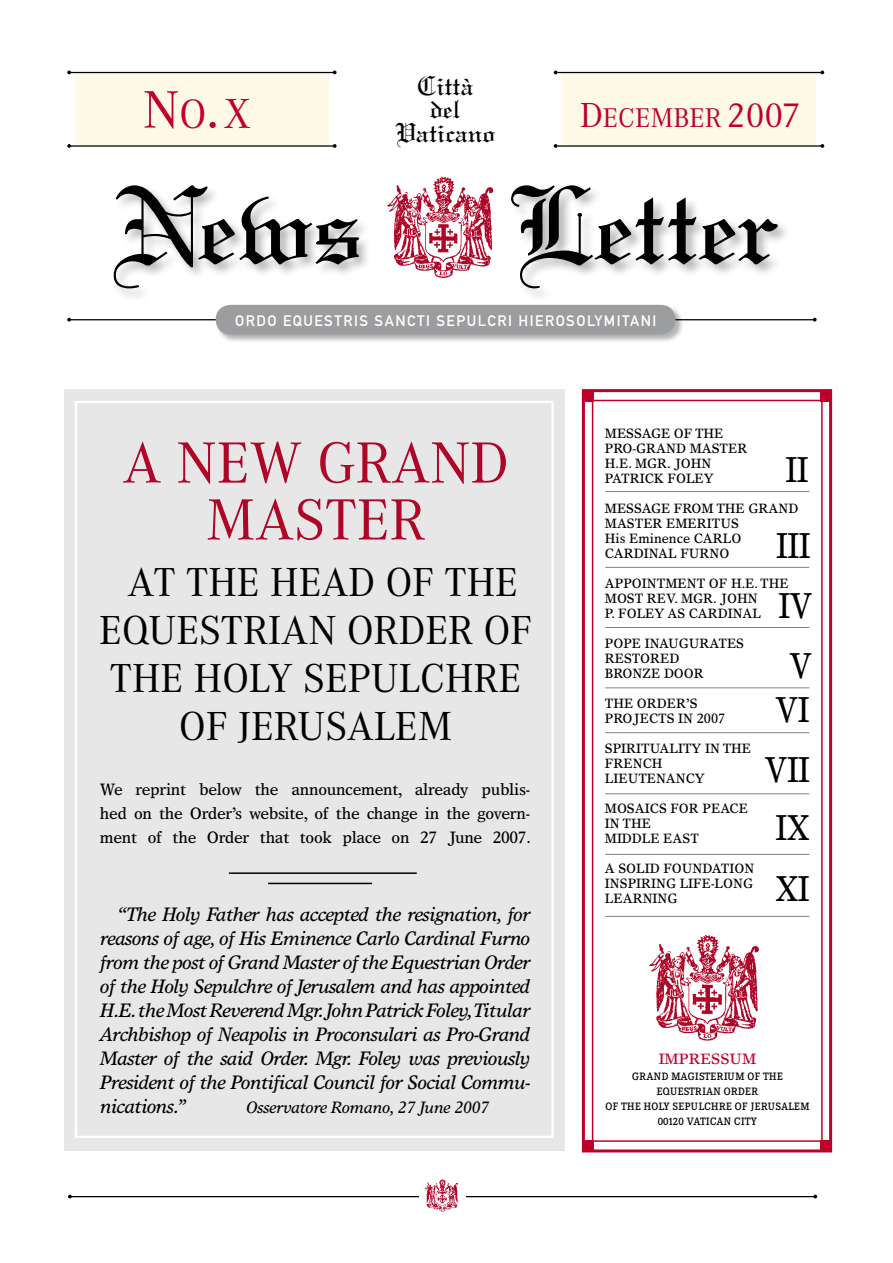
<style>
.page{position:relative;width:893px;height:1263px;background:#fff}
.page>*{position:absolute;margin:0;border:0;box-sizing:border-box;transform-origin:0 0}
.t1{font:117.15px "Linotext";color:#000}
.t2{font:60.15px/56.8px "Corporate A";color:#af0527;text-align:center}
.t3{font:54.45px "Corporate A";color:#c1002a}
.t4{font:42px "Corporate A";color:#000}
.t5{font:36px/59.8px "Times Europa";color:#000;scale:.8 1}
.t6{font:29.1px/23.5px "Linotext";color:#000;text-align:center}
.t7{font:28.05px "Corporate A";color:#c1002a}
.t8{font:italic 19.5px/24px "Times Europa";letter-spacing:-.03em;color:#000;text-align:justify}
.t9{font:16.5px/24px "Times Europa";letter-spacing:-.02em;color:#000;text-align:justify;scale:.95 1}
.t10{font:italic 16.5px "Times Europa";letter-spacing:-.015em;color:#000}
.t11{font:15px "DIN Mittelschrift Std";letter-spacing:.1em;color:#fff}
.t12{font:15px "Times Europa";color:#c1002a}
.t13{font:13.5px/15px "Times Europa";color:#000;scale:.95 1}
.t14{font:500 10.5px "Corporate EBQ";letter-spacing:.045em;color:#000;scale:.95 1}
.s1{font-size:42.45px}
.s2{font-size:43.5px}
.s3{font-size:36px}
</style>
<div class="page">
<div style="left:64px;top:389px;width:501px;height:761px;background:#e7e7e8"></div>
<hr style="left:70px;top:1196px;width:746px;height:1px;background:#000">
<div style="left:419px;top:1184px;width:47px;height:19px;background:#fff"></div>
<img style="left:424px;top:1179px;width:34px;height:33px">
<div style="left:75px;top:72px;width:253px;height:74px;background:#fffae8"></div>
<div style="left:563px;top:72px;width:253px;height:74px;background:#fffae8"></div>
<div style="left:112px;top:183px;width:781px;height:160px;background:#000;opacity:.3"></div>
<div style="left:383px;top:169px;width:125px;height:121px;background:#fff"></div>
<img style="left:387px;top:176px;width:107px;height:102px">
<hr style="left:70px;top:145px;width:264px;height:2px;background:#000">
<hr style="left:70px;top:72px;width:264px;height:1px;background:#000">
<hr style="left:557px;top:145px;width:264px;height:2px;background:#000">
<hr style="left:69px;top:319px;width:746px;height:1px;background:#000">
<hr style="left:557px;top:72px;width:264px;height:1px;background:#000">
<svg style="left:554px;top:144px;width:3px;height:4px"></svg>
<svg style="left:333px;top:144px;width:4px;height:4px"></svg>
<svg style="left:67px;top:144px;width:4px;height:4px"></svg>
<svg style="left:67px;top:318px;width:4px;height:4px"></svg>
<svg style="left:813px;top:318px;width:4px;height:4px"></svg>
<svg style="left:820px;top:144px;width:4px;height:4px"></svg>
<svg style="left:820px;top:71px;width:4px;height:3px"></svg>
<div style="left:215px;top:304px;width:475px;height:45px;background:#000;opacity:.3"></div>
<div style="left:216px;top:305px;width:459px;height:30px;background:#9c9d9f;border-radius:15px"></div>
<div style="left:75px;top:401px;width:479px;height:737px;border:2px solid #fff"></div>
<hr style="left:229px;top:872px;width:188px;height:2px;background:#000">
<hr style="left:268px;top:883px;width:104px;height:1px;background:#000">
<div style="left:592px;top:400px;width:231px;height:742px;background:#fff;border:2px solid #c1002a"></div>
<div style="left:582px;top:389px;width:250px;height:763px;border:3px solid #c1002a"></div>
<div style="left:583px;top:391px;width:11px;height:11px;background:#c1002a"></div>
<div style="left:821px;top:391px;width:10px;height:11px;background:#c1002a"></div>
<div style="left:583px;top:1140px;width:11px;height:11px;background:#c1002a"></div>
<div style="left:821px;top:1140px;width:10px;height:11px;background:#c1002a"></div>
<img style="left:649px;top:935px;width:110px;height:106px">
<hr style="left:605px;top:491px;width:204px;height:1px;background:#000">
<hr style="left:605px;top:627px;width:204px;height:1px;background:#000">
<hr style="left:605px;top:687px;width:204px;height:1px;background:#000">
<hr style="left:605px;top:732px;width:204px;height:1px;background:#000">
<hr style="left:605px;top:793px;width:204px;height:1px;background:#000">
<hr style="left:605px;top:854px;width:204px;height:1px;background:#000">
<hr style="left:605px;top:916px;width:204px;height:1px;background:#000">
<hr style="left:605px;top:567px;width:204px;height:1px;background:#000">
<h3 class="t6" style="left:395px;top:73px;width:102px">Città<br>del<br>Vaticano</h3>
<h3 class="t3" style="left:143px;top:80px;width:109px">N<span class="s1">O</span>.<span class="s2">X</span></h3>
<h3 class="t7" style="left:580px;top:102px;width:222px"><span class="s3">D</span>ECEMBER <span class="s3">2007</span></h3>
<h1 class="t1" style="left:112px;top:156px;width:253px">News</h1>
<h1 class="t1" style="left:510px;top:156px;width:272px">Letter</h1>
<p class="t11" style="left:235px;top:312px;width:423px">ORDO EQUESTRIS SANCTI SEPULCRI HIEROSOLYMITANI</p>
<h2 class="t2" style="left:123px;top:436px;width:388px">A NEW GRAND<br>MASTER</h2>
<h3 class="t4" style="left:128px;top:559px;width:380px">AT THE HEAD OF THE</h3>
<h3 class="t4" style="left:99px;top:607px;width:434px">E QUE STRIAN ORDER OF</h3>
<h3 class="t4" style="left:110px;top:655px;width:387px">THE HOLY SEPULCHRE</h3>
<h3 class="t4" style="left:179px;top:703px;width:245px">O F JERUSALEM</h3>
<p class="t9" style="left:100px;top:777px;width:455px">We reprint below the announcement, already publis&shy;hed on the Order’s website, of the change in the govern&shy;ment of the Order that took place on 27 June 2007.</p>
<p class="t8" style="left:100px;top:902px;width:432px;text-indent:17px">“The Holy Father has accepted the resignation, for reasons of age, of His Eminence Carlo Cardinal Furno from the post of Grand Master of the Equestrian Order of the Holy Sepulchre of Jerusalem and has appointed H.E. the Most Reverend Mgr. John Patrick Foley, Titular Archbishop of Neapolis in Proconsulari as Pro-Grand Master of the said Order. Mgr. Foley was previously President of the Pontifical Council for Social Commu&shy;nications.”</p>
<p class="t10" style="left:246px;top:1097px;width:244px">Osservatore Romano, 27 June 2007</p>
<p class="t13" style="left:605px;top:425px;width:151px">MESSAGE OF THE<br>PRO-GRAND MASTER<br>H.E. MGR. JOHN<br>PATRICK FOLEY</p>
<p class="t13" style="left:605px;top:500px;width:205px">MESSAGE FROM THE GRAND<br>MASTER EMERITUS<br>His Eminence CARLO<br>CARDINAL FURNO</p>
<p class="t13" style="left:605px;top:575px;width:195px">APPOINTMENT OF H.E. THE<br>MOST REV. MGR. JOHN<br>P. FOLEY AS CARDINAL</p>
<p class="t13" style="left:605px;top:635px;width:148px">POPE INAUGURATES<br>RESTORED<br>BRONZE DOOR</p>
<p class="t13" style="left:605px;top:695px;width:56px">The Order</p>
<p class="t13" style="left:686px;top:695px;width:11px">’s</p>
<p class="t13" style="left:605px;top:710px;width:20px">Projects</p>
<p class="t13" style="left:678px;top:710px;width:51px">in 2007</p>
<p class="t13" style="left:605px;top:740px;width:18px">Spirituality</p>
<p class="t13" style="left:705px;top:740px;width:30px">in the</p>
<p class="t13" style="left:605px;top:755px;width:21px">French<br>Lieutenancy</p>
<p class="t13" style="left:605px;top:800px;width:152px">MOSAICS FOR PEACE<br>IN THE<br>MIDDLE EAST</p>
<p class="t13" style="left:605px;top:860px;width:32px">A Solid</p>
<p class="t13" style="left:663px;top:860px;width:20px">Foundation</p>
<p class="t13" style="left:605px;top:875px;width:15px">Inspiring</p>
<p class="t13" style="left:680px;top:875px;width:17px">Life-</p>
<p class="t13" style="left:715px;top:875px;width:21px">Long</p>
<p class="t13" style="left:605px;top:890px;width:20px">Learning</p>
<h3 class="t5" style="left:786px;top:439px;width:29px">II</h3>
<h3 class="t5" style="left:777px;top:515px;width:43px">III</h3>
<h3 class="t5" style="left:779px;top:575px;width:43px">IV</h3>
<h3 class="t5" style="left:789px;top:635px;width:30px">V</h3>
<h3 class="t5" style="left:765px;top:679px;width:57px">VI<br>VII</h3>
<h3 class="t5" style="left:776px;top:797px;width:43px;line-height:61.1px">IX<br>XI</h3>
<p class="t12" style="left:659px;top:1050px;width:99px">IMPRESSUM</p>
<p class="t14" style="left:632px;top:1070px;width:160px">GRAND MAGISTERIUM OF THE</p>
<p class="t14" style="left:657px;top:1085px;width:108px">EQUESTRIAN ORDER</p>
<p class="t14" style="left:605px;top:1100px;width:216px">OF THE HOLY SEPULCHRE OF JERUSALEM</p>
<p class="t14" style="left:658px;top:1115px;width:46px">00120 VATICAN</p>
<p class="t14" style="left:734px;top:1115px;width:14px">CITY</p>
</div>
